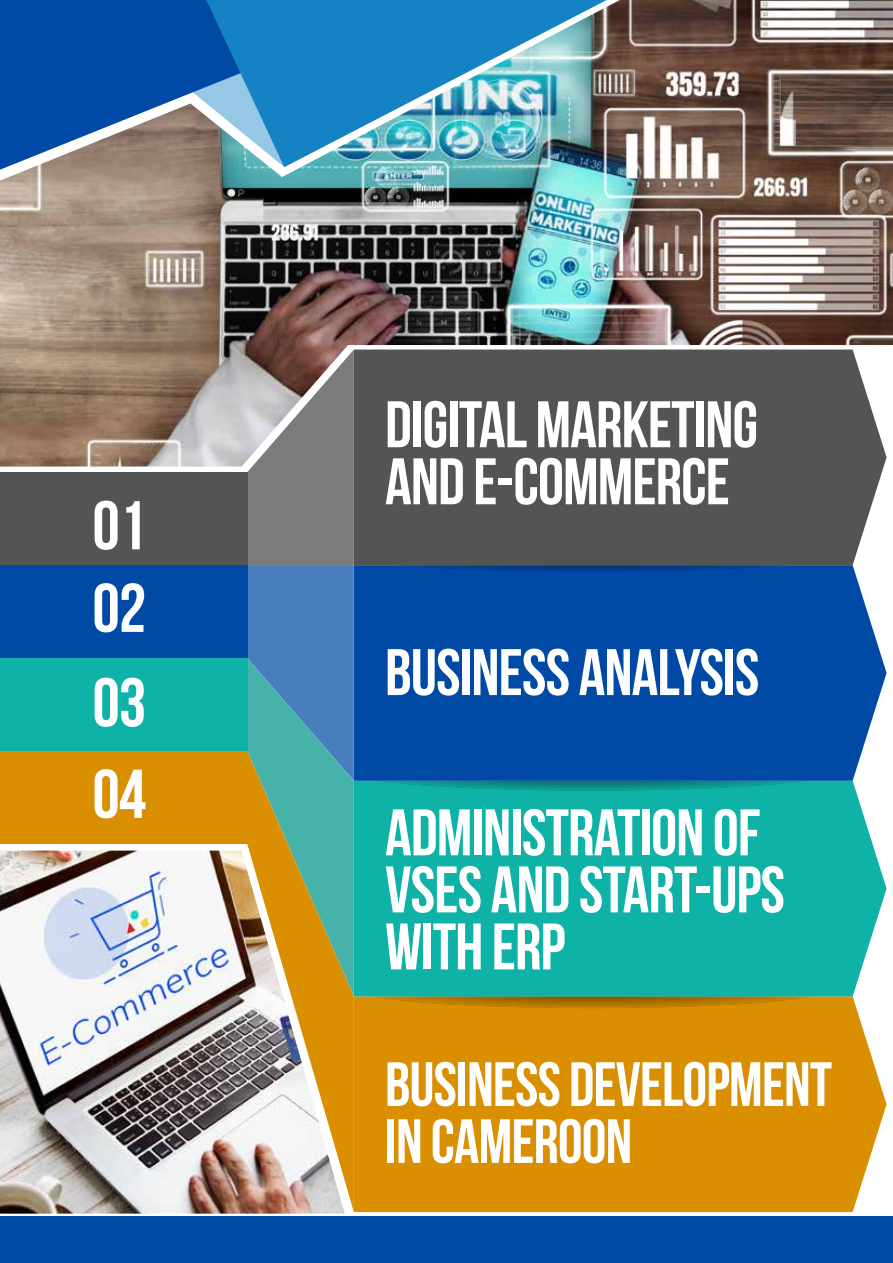
<style>
.page{position:relative;width:893px;height:1263px;background:#fff}
.page>*{position:absolute;margin:0;border:0;box-sizing:border-box;transform-origin:0 0}
.t1{font:700 68.85px/82.5px "Bebas Neue";letter-spacing:-.015em;color:#fff}
.t2{font:700 65.7px/57px "Bebas Neue";letter-spacing:-.015em;color:#fff}
.t3{font:700 62.4px/57px "Bebas Neue";letter-spacing:-.015em;color:#fff}
</style>
<div class="page">
<div style="left:354px;top:996px;width:532px;height:216px;background:#d98f00"></div>
<svg style="left:247px;top:466px;width:107px;height:285px;background:#5982a4"></svg>
<svg style="left:247px;top:751px;width:107px;height:461px;background:#73a779"></svg>
<div style="left:0;top:472px;width:247px;height:93px;background:#545454"></div>
<div style="left:0;top:565px;width:247px;height:93px;background:#004aa5"></div>
<div style="left:0;top:658px;width:247px;height:93px;background:#0fb2a6"></div>
<div style="left:0;top:751px;width:247px;height:93px;background:#d98f00"></div>
<svg style="left:360px;top:973px;width:465px;height:35px;background:#a6770d"></svg>
<div style="left:354px;top:781px;width:532px;height:215px;background:#0fb2a6"></div>
<svg style="left:360px;top:758px;width:465px;height:32px;background:#0b8e85"></svg>
<div style="left:354px;top:565px;width:532px;height:216px;background:#004aa5"></div>
<svg style="left:360px;top:543px;width:465px;height:29px;background:#074189"></svg>
<div style="left:354px;top:466px;width:530px;height:99px;background:#545454"></div>
<img style="left:0;top:0;width:893px;height:466px">
<img style="left:0;top:851px;width:345px;height:363px">
<div style="left:0;top:1217px;width:893px;height:46px;background:#004aa5"></div>
<p class="t1" style="left:92px;top:483px;width:55px">01<br>02</p>
<p class="t1" style="left:92px;top:656px;width:55px;line-height:91.5px">03<br>04</p>
<p class="t2" style="left:385px;top:395px;width:375px">DIGITAL MARKETING<br>AND E-COMMERCE</p>
<p class="t2" style="left:385px;top:643px;width:376px">BUSINESS ANALYSIS</p>
<p class="t2" style="left:385px;top:803px;width:401px">ADMINISTRATION OF<br>VSES AND START-UPS<br>WITH ERP</p>
<p class="t3" style="left:385px;top:1055px;width:448px">BUSINESS DEVELOPMENT<br>IN CAMEROON</p>
</div>
